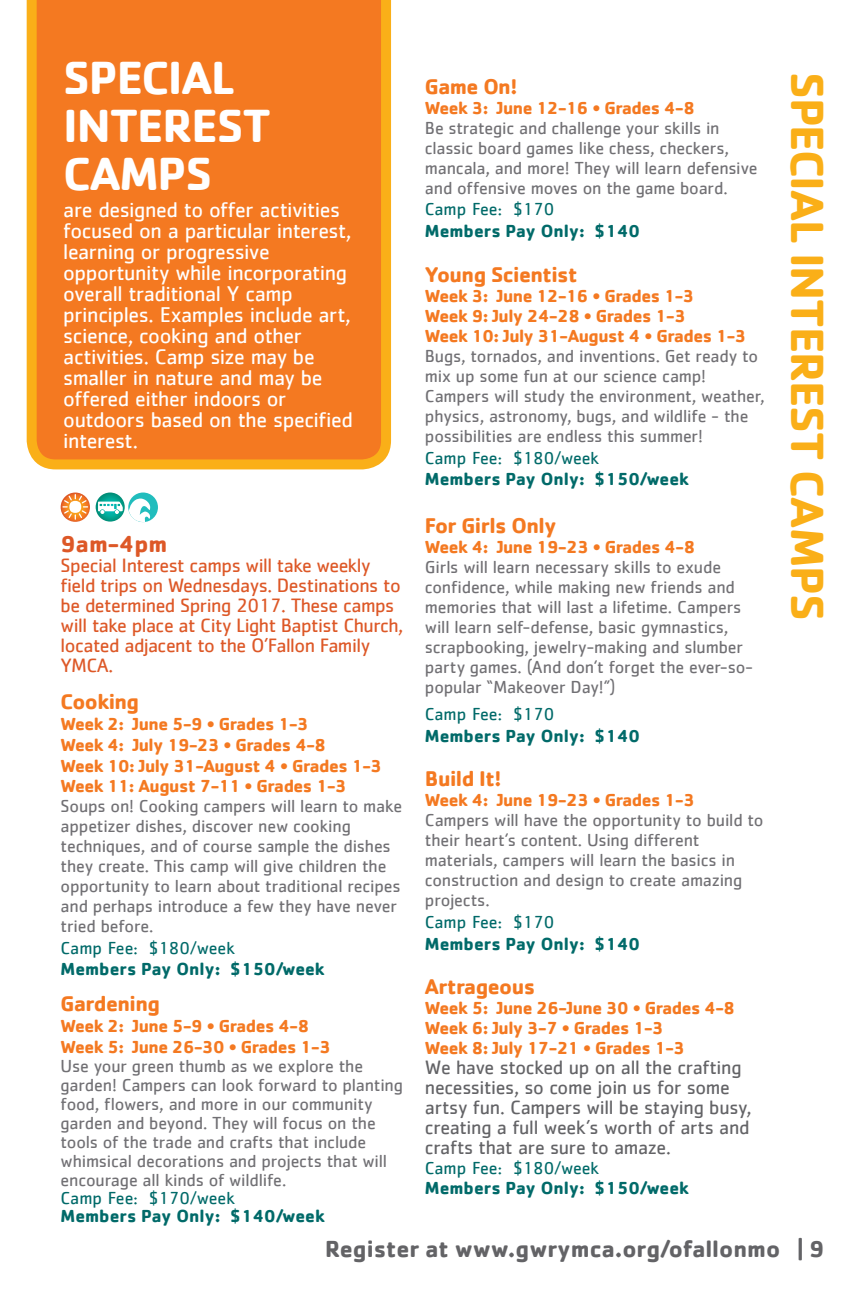
<style>
.page{position:relative;width:864px;height:1296px;background:#fff}
.page>*{position:absolute;margin:0;border:0;box-sizing:border-box;transform-origin:0 0}
.t1{font:700 48px "Cachet";letter-spacing:-.025em;color:#faaf18}
.t2{font:700 48px/48px "Cachet";letter-spacing:-.025em;color:#fff}
.t3{font:700 24px "Cachet";color:#636366}
.t4{font:700 24px "Cachet";color:#dd5827}
.Class_Name{font:22px/21px "Cachet";letter-spacing:-.02em;color:#fff}
.Descriptions{font:700 22px "Cachet";letter-spacing:-.025em;color:#f47921}
.Class_Name-2{font:700 22px "Cachet";letter-spacing:-.025em;color:#f47921}
.t5{font:20px/20px "Cachet";letter-spacing:-.025em;color:#dd5827}
.Descriptions-2{font:20px/20px "Cachet";letter-spacing:-.015em;color:#636366}
.Class_Name-3{font:18px/20.4px "Cachet";letter-spacing:-.01em;color:#717074}
.Descriptions-3{font:18px/20px "Cachet";letter-spacing:-.01em;color:#717074}
.Descriptions-4{font:700 18px/18px "Cachet";color:#016a69}
.Descriptions-5{font:700 18px/20px "Cachet";letter-spacing:-.025em;color:#f47921}
.Class_Name-4{font:700 18px/21px "Cachet";letter-spacing:-.025em;color:#f47921}
.Class_Name-5{font:700 18px/21.6px "Cachet";color:#016a69}
.Descriptions-6{font:18px "Cachet";color:#016a69}
.s1{font-weight:700;color:#f47921}
.s2{color:#016a69}
.s3{font-weight:700;color:#016a69}
.s4{font-weight:400}
.s5{color:#fff}
</style>
<div class="page">
<div style="left:27px;top:0;width:364px;height:469px;background:#f47921"></div>
<svg style="left:61px;top:493px;width:29px;height:29px"></svg>
<svg style="left:62px;top:494px;width:26px;height:26px"></svg>
<svg style="left:96px;top:493px;width:29px;height:29px"></svg>
<svg style="left:98px;top:502px;width:25px;height:12px"></svg>
<div style="left:128px;top:493px;width:30px;height:29px;background:#21bdbd;border-radius:50%"></div>
<svg style="left:129px;top:498px;width:22px;height:25px"></svg>
<p class="t2" style="left:63px;top:52px;width:209px">SPECIAL<br>INTEREST<br>CAMPS</p>
<p class="Class_Name" style="left:63px;top:199px;width:291px">are designed to offer activities focused on a particular interest, learning or progressive opportunity while incorporating overall traditional Y camp principles. Examples include art, science, cooking and other activities. Camp size may be smaller in nature and may be offered either indoors or outdoors based on the specified interest.</p>
<p class="t4" style="left:61px;top:529px;width:108px">9am-4pm</p>
<p class="t5" style="left:61px;top:555px;width:344px">Special Interest camps will take weekly field trips on Wednesdays. Destinations to be determined Spring 2017. These camps will take place at City Light Baptist Church, located adjacent to the O’Fallon Family YMCA.</p>
<p class="Descriptions" style="left:61px;top:688px;width:80px">Cooking</p>
<p class="Class_Name-3" style="left:61px;top:714px;width:343px"><span class="s1">Week 2: June 5-9 • Grades 1-3<br>Week 4: July 19-23 • Grades 4-8<br>Week 10: July 31-August 4 • Grades 1-3<br>Week 11: August 7-11 • Grades 1-3<br></span>Soups on! Cooking campers will learn to make appetizer dishes, discover new cooking techniques, and of course sample the dishes they create. This camp will give children the opportunity to learn about traditional recipes and perhaps introduce a few they have never tried before.<br><span class="s2">Camp Fee: $180/week<br></span><span class="s3">Members Pay Only: $150/week</span></p>
<p class="Class_Name-2" style="left:61px;top:989px;width:101px">Gardening</p>
<p class="Class_Name-4" style="left:61px;top:1015px;width:272px">Week 2: June 5-9 • Grades 4-8<br>Week 5: June 26-30 • Grades 1-3</p>
<p class="Class_Name-3" style="left:61px;top:1056px;width:344px;line-height:19px">Use your green thumb as we explore the garden! Campers can look forward to planting food, flowers, and more in our community garden and beyond. They will focus on the tools of the trade and crafts that include whimsical decorations and projects that will encourage all kinds of wildlife.</p>
<p class="Descriptions-4" style="left:61px;top:1188px;width:266px"><span class="s4">Camp Fee: $170/week<br></span>Members Pay Only: $140/week</p>
<p class="Descriptions" style="left:425px;top:72px;width:94px">Game On!</p>
<p class="Class_Name-3" style="left:425px;top:97px;width:334px"><span class="s1">Week 3: June 12-16 • Grades 4-8<br></span>Be strategic and challenge your skills in classic board games like chess, checkers, mancala, and more! They will learn defensive and offensive moves on the game board.</p>
<p class="Descriptions-4" style="left:425px;top:198px;width:217px;line-height:21.6px"><span class="s4">Camp Fee: $170<br></span>Members Pay Only: $140</p>
<p class="Descriptions" style="left:425px;top:260px;width:154px">Young Scientist</p>
<p class="Descriptions-5" style="left:425px;top:285px;width:271px">Week 3: June 12-16 • Grades 1-3</p>
<p class="Descriptions-3" style="left:425px;top:306px;width:341px"><span class="s1">Week 9: July 24-28 • Grades 1-3<br>Week 10: July 31-August 4 • Grades 1-3<br></span>Bugs, tornados, and inventions. Get ready to mix up some fun at our science camp!<br>Campers will study the environment, weather, physics, astronomy, bugs, and wildlife - the possibilities are endless this summer!</p>
<p class="Descriptions-6" style="left:425px;top:447px;width:176px">Camp Fee: $180/week</p>
<p class="Descriptions-4" style="left:425px;top:470px;width:266px">Members Pay Only: $150/week</p>
<p class="Class_Name-2" style="left:425px;top:512px;width:133px">For Girls Only</p>
<p class="Class_Name-3" style="left:425px;top:537px;width:330px"><span class="s1">Week 4: June 19-23 • Grades 4-8<br></span>Girls will learn necessary skills to exude confidence, while making new friends and memories that will last a lifetime. Campers will learn self-defense, basic gymnastics, scrapbooking, jewelry-making and slumber party games. (And don’t forget the ever-so&shy;popular “Makeover Day!”)</p>
<p class="Class_Name-5" style="left:425px;top:703px;width:217px"><span class="s4">Camp Fee: $170<br></span>Members Pay Only: $140</p>
<p class="Class_Name-2" style="left:425px;top:765px;width:78px">Build It!</p>
<p class="Class_Name-3" style="left:425px;top:790px;width:340px"><span class="s1">Week 4: June 19-23 • Grades 1-3<br></span>Campers will have the opportunity to build to their heart’s content. Using different materials, campers will learn the basics in construction and design to create amazing projects.<br><span class="s2">Camp Fee: $170<br></span><span class="s3">Members Pay Only: $140</span></p>
<p class="Descriptions" style="left:425px;top:972px;width:112px">Artrageous</p>
<p class="Descriptions-5" style="left:425px;top:997px;width:312px">Week 5: June 26-June 30 • Grades 4-8</p>
<p class="Descriptions-5" style="left:425px;top:1017px;width:262px">Week 6: July 3-7 • Grades 1-3<br>Week 8: July 17-21 • Grades 1-3</p>
<p class="Descriptions-2" style="left:425px;top:1057px;width:328px">We have stocked up on all the crafting necessities, so come join us for some artsy fun. Campers will be staying busy, creating a full week’s worth of arts and crafts that are sure to amaze.<span class="s5">-popular</span></p>
<p class="Descriptions-4" style="left:425px;top:1157px;width:266px;line-height:20px"><span class="s4">Camp Fee: $180/week<br></span>Members Pay Only: $150/week</p>
<p class="t1" style="left:838px;top:72px;width:550px;rotate:90deg">SPECIAL INTEREST CAMPS</p>
<p class="t3" style="left:325px;top:1233px;width:501px">Register at www.gwrymca.org/ofallonmo | 9</p>
</div>
